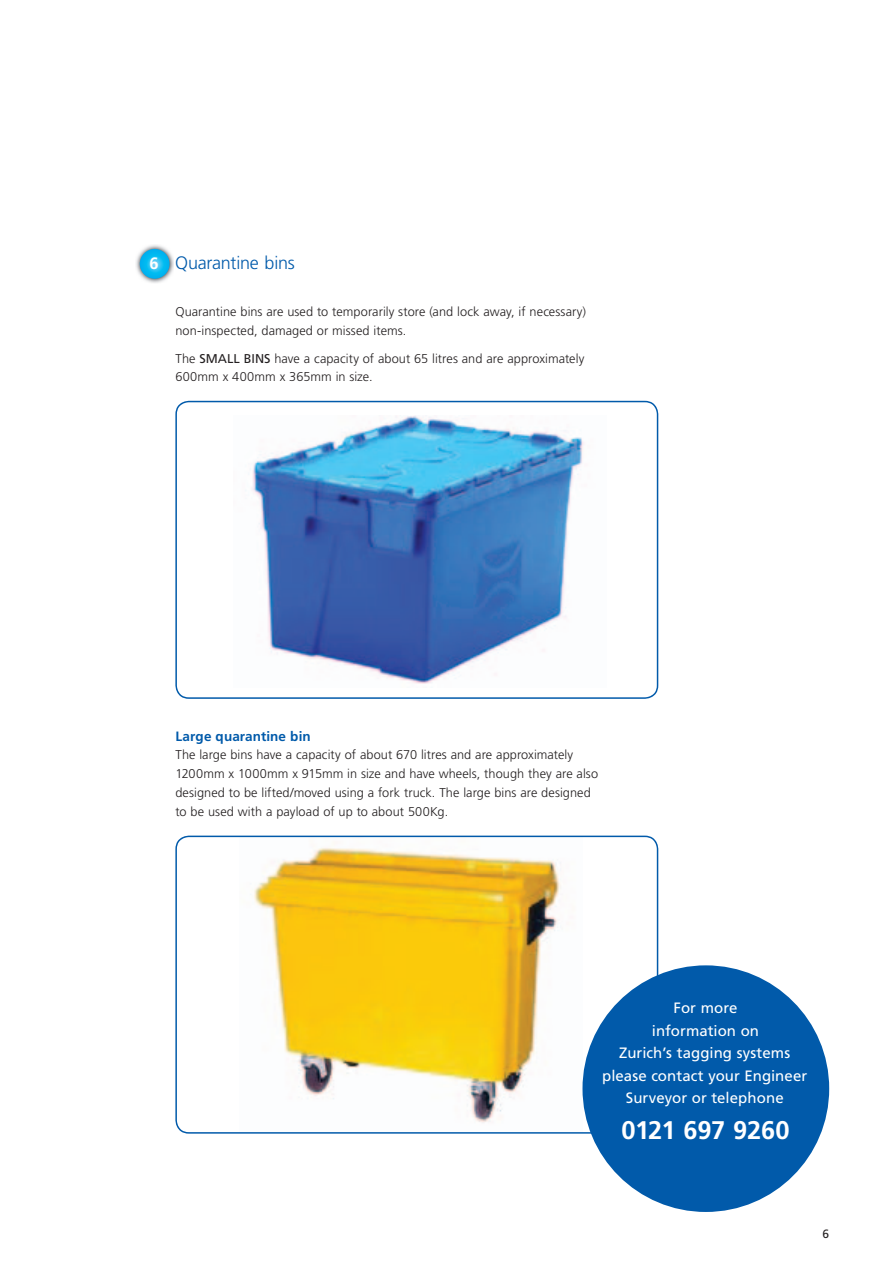
<style>
.page{position:relative;width:893px;height:1263px;background:#fff}
.page>*{position:absolute;margin:0;border:0;box-sizing:border-box;transform-origin:0 0}
.t1{font:700 25.5px "Frutiger LT Std";letter-spacing:-.015em;color:#fff}
.t2{font:300 18px "Frutiger LT Std";letter-spacing:-.015em;color:#015aaa}
.t3{font:15px/22.5px "Frutiger LT Std";letter-spacing:.005em;color:#fff;text-align:center}
.t4{font:700 13.5px "Frutiger LT Std";letter-spacing:.01em;color:#015aaa}
.t5{font:300 12.75px/18.8px "Frutiger LT Std";letter-spacing:.005em;color:#231f20}
.t6{font:12px "Frutiger LT Std";color:#231f20}
.s1{font-weight:700;font-size:16.5px;color:#fff}
.s2{font-weight:400}
</style>
<div class="page">
<img style="left:136px;top:245px;width:38px;height:38px">
<svg style="left:140px;top:249px;width:30px;height:30px"></svg>
<svg style="left:175px;top:401px;width:483px;height:298px"></svg>
<svg style="left:175px;top:836px;width:483px;height:298px"></svg>
<div style="left:582px;top:965px;width:247px;height:247px;background:#015aaa;border-radius:50%"></div>
<h2 class="t2" style="left:149px;top:253px;width:147px"><span class="s1">6</span> Quarantine bins</h2>
<p class="t5" style="left:175px;top:302px;width:412px">Quarantine bins are used to temporarily store (and lock away, if necessary) non-inspected, damaged or missed items.</p>
<p class="t5" style="left:175px;top:349px;width:410px">The <span class="s2">SMALL BINS</span> have a capacity of about 65 litres and are approximately<br>600mm x 400mm x 365mm in size.</p>
<p class="t4" style="left:175px;top:728px;width:137px">Large quarantine bin</p>
<p class="t5" style="left:175px;top:746px;width:424px">The large bins have a capacity of about 670 litres and are approximately 1200mm x 1000mm x 915mm in size and have wheels, though they are also designed to be lifted/moved using a fork truck. The large bins are designed to be used with a payload of up to about 500Kg.</p>
<p class="t3" style="left:602px;top:997px;width:207px">For more<br>information on<br>Zurich’s tagging systems please contact your Engineer<br>Surveyor or telephone</p>
<h1 class="t1" style="left:621px;top:1115px;width:170px">0121 697 9260</h1>
<p class="t6" style="left:822px;top:1227px;width:8px">6</p>
</div>
